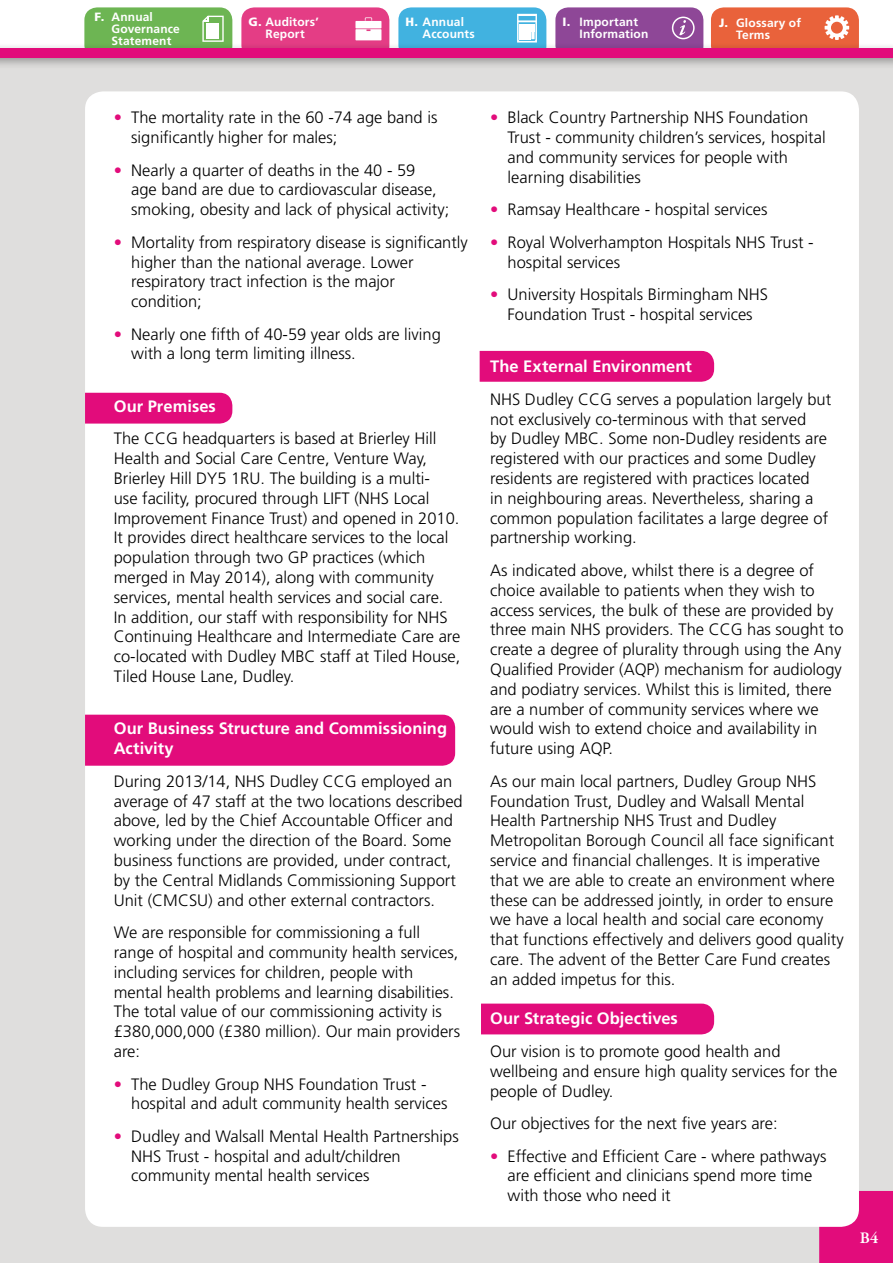
<style>
.page{position:relative;width:893px;height:1263px;background:#fff}
.page>*{position:absolute;margin:0;border:0;box-sizing:border-box;transform-origin:0 0}
.t1{font:300 16.5px/19.8px "Frutiger LT";color:#000}
.t2{font:700 16.5px/19.8px "Frutiger LT";color:#fff}
.t3{font:600 16.5px "Garamond Premr Pro";color:#fff}
.t4{font:700 12px/12px "Frutiger LT";letter-spacing:.01em;color:#fff}
.s1{font-family:"Frutiger";font-weight:900}
.s2{font-family:"Frutiger";font-weight:400;color:#e20c7b}
</style>
<div class="page">
<div style="left:84px;top:7px;width:148px;height:51px;background:#6db553;border-radius:13px"></div>
<div style="left:241px;top:7px;width:148px;height:51px;background:#e43d85;border-radius:13px"></div>
<div style="left:711px;top:7px;width:148px;height:51px;background:#e9623b;border-radius:13px"></div>
<div style="left:398px;top:7px;width:148px;height:51px;background:#41b2e0;border-radius:13px"></div>
<div style="left:555px;top:7px;width:148px;height:51px;background:#8e4797;border-radius:13px"></div>
<svg style="left:825px;top:15px;width:24px;height:25px"></svg>
<div style="left:355px;top:21px;width:26px;height:7px;background:#fff"></div>
<svg style="left:355px;top:29px;width:26px;height:11px"></svg>
<svg style="left:365px;top:17px;width:7px;height:4px"></svg>
<div style="left:0;top:49px;width:893px;height:1214px;background:#dfdedd"></div>
<div style="left:819px;top:1191px;width:74px;height:72px;background:#e20c7b"></div>
<div style="left:85px;top:91px;width:774px;height:1136px;background:#fff;border-radius:18px"></div>
<div style="left:0;top:42px;width:893px;height:28px;background:#000;opacity:.37"></div>
<div style="left:0;top:48px;width:893px;height:10px;background:#e20c7b"></div>
<svg style="left:517px;top:14px;width:20px;height:29px"></svg>
<div style="left:672px;top:17px;width:23px;height:22px;border:2px solid #fff;border-radius:50%"></div>
<svg style="left:679px;top:20px;width:7px;height:15px"></svg>
<svg style="left:202px;top:16px;width:22px;height:26px"></svg>
<div style="left:481px;top:1003px;width:233px;height:31px;background:#e20c7b"></div>
<div style="left:85px;top:393px;width:147px;height:31px;background:#e20c7b"></div>
<div style="left:480px;top:351px;width:234px;height:31px;background:#e20c7b"></div>
<div style="left:85px;top:715px;width:370px;height:51px;background:#e20c7b"></div>
<p class="t4" style="left:112px;top:10px;width:70px;text-indent:-17px"><span class="s1">F.</span> Annual<br>Governance<br>Statement</p>
<p class="t4" style="left:249px;top:16px;width:72px;text-align:center"><span class="s1">G.</span> Auditors’<br>Report</p>
<p class="t4" style="left:736px;top:17px;width:66px;text-indent:-17px"><span class="s1">J.</span> Glossary of<br>Terms</p>
<p class="t4" style="left:423px;top:16px;width:54px;text-indent:-17px"><span class="s1">H.</span> Annual<br>Accounts</p>
<p class="t4" style="left:580px;top:16px;width:70px;text-indent:-17px"><span class="s1">I.</span> Important<br>Information</p>
<p class="t1" style="left:131px;top:108px;width:308px;text-indent:-17px"><span class="s2">•</span> The mortality rate in the 60 -74 age band is significantly higher for males;</p>
<p class="t1" style="left:131px;top:160px;width:320px;text-indent:-17px"><span class="s2">•</span> Nearly a quarter of deaths in the 40 - 59<br>age band are due to cardiovascular disease, smoking, obesity and lack of physical activity;</p>
<p class="t1" style="left:131px;top:232px;width:338px;text-indent:-17px"><span class="s2">•</span> Mortality from respiratory disease is significantly higher than the national average. Lower respiratory tract infection is the major condition;</p>
<p class="t1" style="left:131px;top:324px;width:311px;text-indent:-17px"><span class="s2">•</span> Nearly one fifth of 40-59 year olds are living with a long term limiting illness.</p>
<p class="t2" style="left:114px;top:396px;width:104px">Our Premises</p>
<p class="t1" style="left:114px;top:429px;width:348px">The CCG headquarters is based at Brierley Hill Health and Social Care Centre, Venture Way, Brierley Hill DY5 1RU. The building is a multi-<br>use facility, procured through LIFT (NHS Local Improvement Finance Trust) and opened in 2010.<br>It provides direct healthcare services to the local population through two GP practices (which merged in May 2014), along with community services, mental health services and social care.<br>In addition, our staff with responsibility for NHS Continuing Healthcare and Intermediate Care are co-located with Dudley MBC staff at Tiled House, Tiled House Lane, Dudley.</p>
<p class="t2" style="left:114px;top:719px;width:335px">Our Business Structure and Commissioning<br>Activity</p>
<p class="t1" style="left:114px;top:771px;width:350px">During 2013/14, NHS Dudley CCG employed an average of 47 staff at the two locations described above, led by the Chief Accountable Officer and working under the direction of the Board. Some business functions are provided, under contract, by the Central Midlands Commissioning Support Unit (CMCSU) and other external contractors.</p>
<p class="t1" style="left:114px;top:923px;width:348px">We are responsible for commissioning a full range of hospital and community health services, including services for children, people with mental health problems and learning disabilities.<br>The total value of our commissioning activity is £380,000,000 (£380 million). Our main providers are:</p>
<p class="t1" style="left:131px;top:1074px;width:318px;text-indent:-17px"><span class="s2">•</span> The Dudley Group NHS Foundation Trust - hospital and adult community health services</p>
<p class="t1" style="left:131px;top:1126px;width:329px;text-indent:-17px"><span class="s2">•</span> Dudley and Walsall Mental Health Partnerships<br>NHS Trust - hospital and adult/children community mental health services</p>
<p class="t1" style="left:508px;top:108px;width:320px;text-indent:-17px"><span class="s2">•</span> Black Country Partnership NHS Foundation Trust - community children’s services, hospital and community services for people with learning disabilities</p>
<p class="t1" style="left:490px;top:200px;width:279px"><span class="s2">•</span> Ramsay Healthcare - hospital services</p>
<p class="t1" style="left:508px;top:232px;width:308px;text-indent:-17px"><span class="s2">•</span> Royal Wolverhampton Hospitals NHS Trust - hospital services</p>
<p class="t1" style="left:490px;top:285px;width:279px;text-align:center"><span class="s2">•</span> University Hospitals Birmingham NHS<br>Foundation Trust - hospital services</p>
<p class="t2" style="left:490px;top:357px;width:203px">The External Environment</p>
<p class="t1" style="left:490px;top:389px;width:343px">NHS Dudley CCG serves a population largely but not exclusively co-terminous with that served<br>by Dudley MBC. Some non-Dudley residents are registered with our practices and some Dudley residents are registered with practices located<br>in neighbouring areas. Nevertheless, sharing a common population facilitates a large degree of partnership working.</p>
<p class="t1" style="left:490px;top:561px;width:355px">As indicated above, whilst there is a degree of choice available to patients when they wish to access services, the bulk of these are provided by three main NHS providers. The CCG has sought to create a degree of plurality through using the Any Qualified Provider (AQP) mechanism for audiology and podiatry services. Whilst this is limited, there are a number of community services where we would wish to extend choice and availability in future using AQP.</p>
<p class="t1" style="left:490px;top:771px;width:355px">As our main local partners, Dudley Group NHS Foundation Trust, Dudley and Walsall Mental Health Partnership NHS Trust and Dudley Metropolitan Borough Council all face significant service and financial challenges. It is imperative that we are able to create an environment where these can be addressed jointly, in order to ensure we have a local health and social care economy that functions effectively and delivers good quality care. The advent of the Better Care Fund creates an added impetus for this.</p>
<p class="t2" style="left:490px;top:1009px;width:189px">Our Strategic Objectives</p>
<p class="t1" style="left:490px;top:1041px;width:349px">Our vision is to promote good health and wellbeing and ensure high quality services for the people of Dudley.</p>
<p class="t1" style="left:490px;top:1114px;width:289px">Our objectives for the next five years are:</p>
<p class="t1" style="left:508px;top:1146px;width:321px;text-indent:-17px"><span class="s2">•</span> Effective and Efficient Care - where pathways are efficient and clinicians spend more time with those who need it</p>
<p class="t3" style="left:860px;top:1228px;width:20px">B4</p>
</div>
